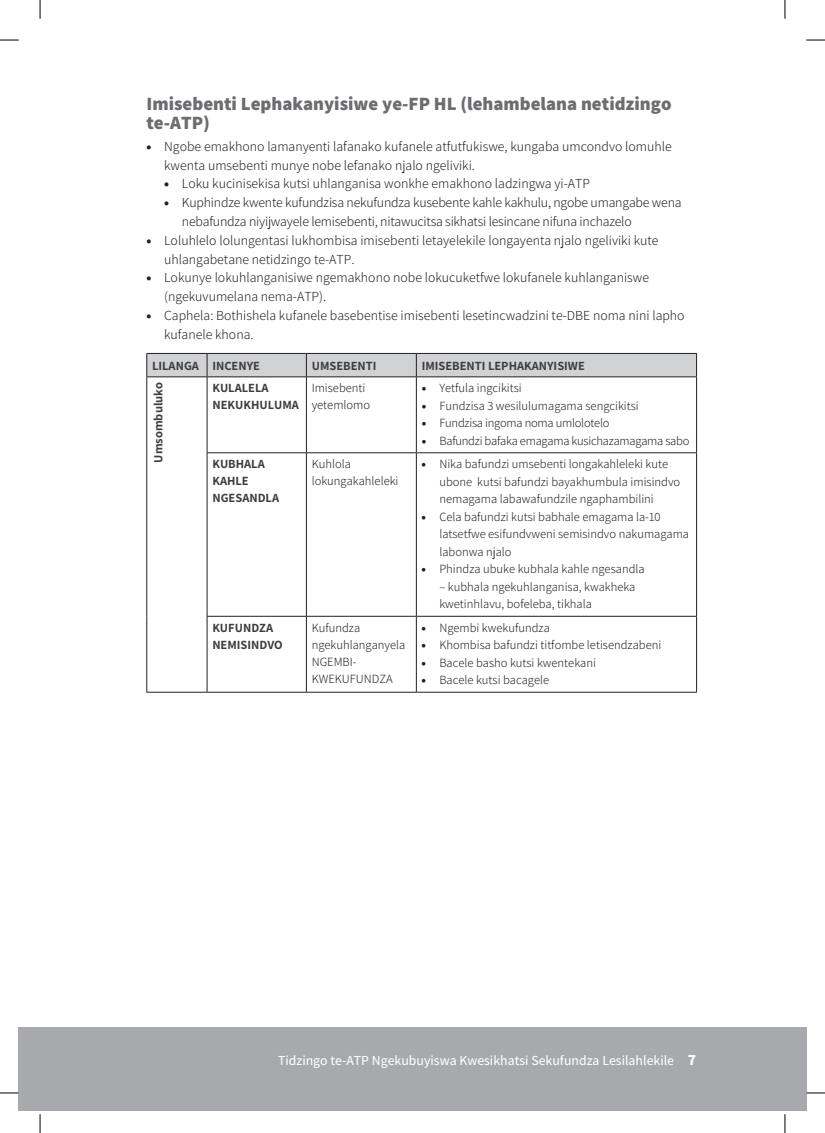
<style>
.page{position:relative;width:825px;height:1133px;background:#fff}
.page>*{position:absolute;margin:0;border:0;box-sizing:border-box;transform-origin:0 0}
.t1{font:800 18.75px/18.8px "Assistant";color:#6c6d70}
.t2{font:300 13.75px/18.8px "Assistant";color:#231f20}
.t3{font:500 13.75px "Assistant";color:#fff}
.t4{font:300 12.5px/16.9px "Assistant";color:#231f20}
.t5{font:700 12.5px/16.9px "Assistant";color:#3e3e3f}
.t6{font:300 12.5px "Assistant";letter-spacing:-.02em;color:#231f20}
.s1{font-weight:800}
.s2{font-family:"Noto Sans JP";font-weight:900}
</style>
<div class="page">
<div style="left:40px;top:1027px;width:765px;height:83px;background:#a8a9ad"></div>
<div style="left:19px;top:1027px;width:21px;height:83px;background:#a8a9ad"></div>
<div style="left:146px;top:353px;width:551px;height:24px;background:#d1d2d4"></div>
<hr style="left:207px;top:376px;width:99px;height:1px;background:#231f20">
<hr style="left:306px;top:376px;width:110px;height:1px;background:#231f20">
<hr style="left:416px;top:376px;width:280px;height:1px;background:#231f20">
<hr style="left:696px;top:377px;width:1px;height:75px;background:#231f20">
<hr style="left:696px;top:453px;width:1px;height:163px;background:#231f20">
<hr style="left:696px;top:616px;width:1px;height:76px;background:#231f20">
<hr style="left:146px;top:376px;width:61px;height:1px;background:#231f20">
<hr style="left:306px;top:377px;width:1px;height:75px;background:#231f20">
<hr style="left:416px;top:377px;width:1px;height:75px;background:#231f20">
<hr style="left:207px;top:452px;width:99px;height:1px;background:#231f20">
<hr style="left:306px;top:452px;width:110px;height:1px;background:#231f20">
<hr style="left:306px;top:453px;width:1px;height:163px;background:#231f20">
<hr style="left:416px;top:452px;width:280px;height:1px;background:#231f20">
<hr style="left:416px;top:453px;width:1px;height:163px;background:#231f20">
<hr style="left:207px;top:616px;width:99px;height:1px;background:#231f20">
<hr style="left:306px;top:616px;width:110px;height:1px;background:#231f20">
<hr style="left:306px;top:616px;width:1px;height:76px;background:#231f20">
<hr style="left:416px;top:616px;width:280px;height:1px;background:#231f20">
<hr style="left:416px;top:616px;width:1px;height:76px;background:#231f20">
<hr style="left:207px;top:692px;width:99px;height:1px;background:#231f20">
<hr style="left:306px;top:692px;width:110px;height:1px;background:#231f20">
<hr style="left:416px;top:692px;width:280px;height:1px;background:#231f20">
<hr style="left:146px;top:377px;width:1px;height:76px;background:#231f20">
<hr style="left:207px;top:377px;width:1px;height:75px;background:#231f20">
<hr style="left:146px;top:453px;width:1px;height:163px;background:#231f20">
<hr style="left:207px;top:453px;width:1px;height:163px;background:#231f20">
<hr style="left:146px;top:616px;width:1px;height:76px;background:#231f20">
<hr style="left:207px;top:616px;width:1px;height:76px;background:#231f20">
<hr style="left:146px;top:692px;width:61px;height:1px;background:#231f20">
<svg style="left:0;top:39px;width:19px;height:2px"></svg>
<svg style="left:806px;top:39px;width:18px;height:2px"></svg>
<svg style="left:0;top:1092px;width:19px;height:1px"></svg>
<svg style="left:805px;top:1092px;width:19px;height:1px"></svg>
<svg style="left:39px;top:0;width:2px;height:19px"></svg>
<svg style="left:39px;top:1114px;width:2px;height:18px"></svg>
<svg style="left:784px;top:0;width:1px;height:19px"></svg>
<svg style="left:784px;top:1114px;width:1px;height:18px"></svg>
<h1 class="t1" style="left:146px;top:94px;width:526px">Imisebenti Lephakanyisiwe ye-FP HL (lehambelana netidzingo te-ATP)</h1>
<p class="t2" style="left:164px;top:136px;width:509px;text-indent:-18px"><span class="s1">•</span> Ngobe emakhono lamanyenti lafanako kufanele atfutfukiswe, kungaba umcondvo lomuhle kwenta umsebenti munye nobe lefanako njalo ngeliviki.</p>
<p class="t2" style="left:164px;top:174px;width:427px"><span class="s1">•</span> Loku kucinisekisa kutsi uhlanganisa wonkhe emakhono ladzingwa yi-ATP</p>
<p class="t2" style="left:182px;top:192px;width:501px;text-indent:-18px"><span class="s1">•</span> Kuphindze kwente kufundzisa nekufundza kusebente kahle kakhulu, ngobe umangabe wena nebafundza niyijwayele lemisebenti, nitawucitsa sikhatsi lesincane nifuna inchazelo</p>
<p class="t2" style="left:164px;top:230px;width:495px;text-indent:-18px"><span class="s1">•</span> Loluhlelo lolungentasi lukhombisa imisebenti letayelekile longayenta njalo ngeliviki kute uhlangabetane netidzingo te-ATP.</p>
<p class="t2" style="left:164px;top:267px;width:486px;text-indent:-18px"><span class="s1">•</span> Lokunye lokuhlanganisiwe ngemakhono nobe lokucuketfwe lokufanele kuhlanganiswe (ngekuvumelana nema-ATP).</p>
<p class="t2" style="left:164px;top:305px;width:521px;text-indent:-18px"><span class="s1">•</span> Caphela: Bothishela kufanele basebentise imisebenti lesetincwadzini te-DBE noma nini lapho kufanele khona.</p>
<p class="t5" style="left:152px;top:356px;width:109px">LILANGA INCENYE</p>
<p class="t5" style="left:311px;top:356px;width:66px">UMSEBENTI</p>
<p class="t5" style="left:421px;top:356px;width:165px">IMISEBENTI LEPHAKANYISIWE</p>
<p class="t5" style="left:149px;top:462px;width:82px;rotate:-90deg">Umsombuluko</p>
<p class="t5" style="left:212px;top:379px;width:88px">KULALELA<br>NEKUKHULUMA</p>
<p class="t4" style="left:311px;top:379px;width:60px">Imisebenti yetemlomo</p>
<p class="t4" style="left:421px;top:379px;width:102px"><span class="s1">•</span> Yetfula ingcikitsi</p>
<p class="t4" style="left:421px;top:396px;width:218px"><span class="s1">•</span> Fundzisa 3 wesilulumagama sengcikitsi</p>
<p class="t6" style="left:421px;top:414px;width:189px"><span class="s1">•</span> Fundzisa ingoma noma umlolotelo</p>
<p class="t6" style="left:421px;top:432px;width:269px"><span class="s1">•</span> Bafundzi bafaka emagama kusichazamagama sabo</p>
<p class="t5" style="left:212px;top:455px;width:68px">KUBHALA<br>KAHLE<br>NGESANDLA</p>
<p class="t4" style="left:311px;top:455px;width:88px">Kuhlola lokungakahleleki</p>
<p class="t4" style="left:439px;top:455px;width:242px;line-height:17.5px;text-indent:-18px"><span class="s1">•</span> Nika bafundzi umsebenti longakahleleki kute ubone kutsi bafundzi bayakhumbula imisindvo nemagama labawafundzile ngaphambilini</p>
<p class="t4" style="left:439px;top:507px;width:251px;line-height:17.5px;text-indent:-18px"><span class="s1">•</span> Cela bafundzi kutsi babhale emagama la-10 latsetfwe esifundvweni semisindvo nakumagama labonwa njalo</p>
<p class="t4" style="left:421px;top:560px;width:224px"><span class="s1">•</span> Phindza ubuke kubhala kahle ngesandla</p>
<p class="t4" style="left:439px;top:577px;width:197px;line-height:17.5px">– kubhala ngekuhlanganisa, kwakheka kwetinhlavu, bofeleba, tikhala</p>
<p class="t5" style="left:212px;top:618px;width:72px">KUFUNDZA<br>NEMISINDVO</p>
<p class="t4" style="left:311px;top:618px;width:95px">Kufundza ngekuhlanganyela<br>NGEMBI-<br>KWEKUFUNDZA</p>
<p class="t4" style="left:421px;top:618px;width:130px"><span class="s1">•</span> Ngembi kwekufundza</p>
<p class="t4" style="left:421px;top:636px;width:241px"><span class="s1">•</span> Khombisa bafundzi titfombe letisendzabeni</p>
<p class="t4" style="left:421px;top:653px;width:176px"><span class="s1">•</span> Bacele basho kutsi kwentekani</p>
<p class="t4" style="left:421px;top:671px;width:129px"><span class="s1">•</span> Bacele kutsi bacagele</p>
<p class="t3" style="left:278px;top:1050px;width:419px">Tidzingo te-ATP Ngekubuyiswa Kwesikhatsi Sekufundza Lesilahlekile <span class="s2">7</span></p>
</div>
